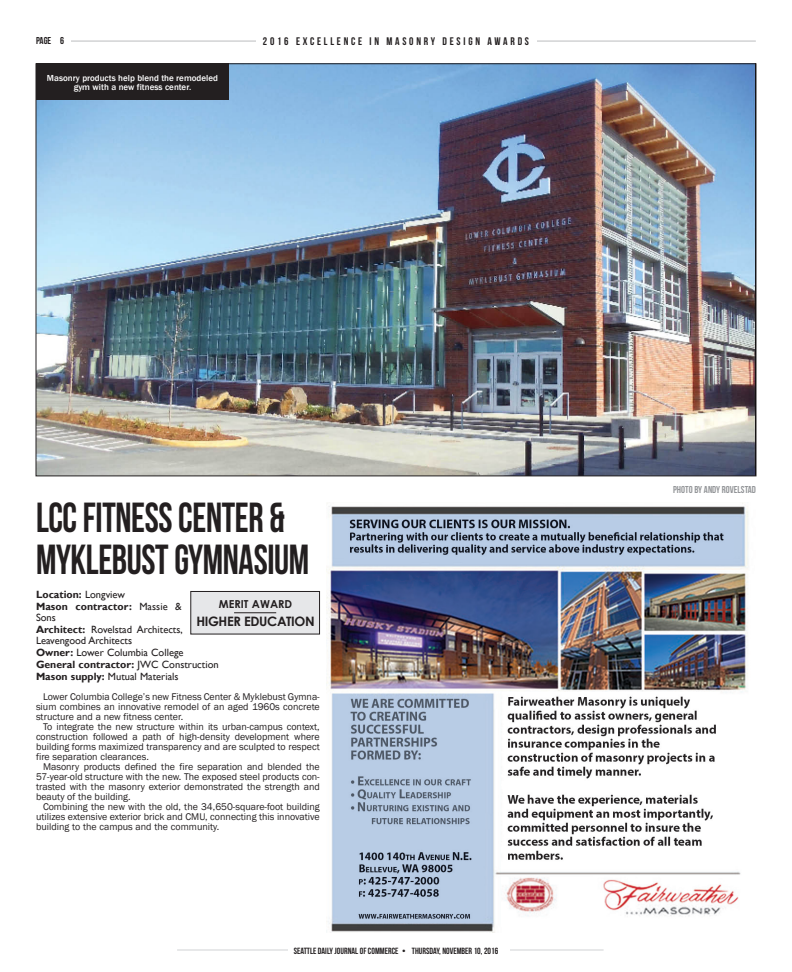
<style>
.page{position:relative;width:792px;height:972px;background:#fff}
.page>*{position:absolute;margin:0;border:0;box-sizing:border-box;transform-origin:0 0}
.NewsHead{font:42px/42px "Bebas Neue";letter-spacing:-.01em;color:#231f20;scale:.9 1}
.NewsBody{font:700 13px "Century Gothic";letter-spacing:-.03em;color:#231f20}
.t1{font:11px "Bebas Neue";letter-spacing:.25em;color:#231f20}
.NewsBody-2{font:700 11px "Century Gothic";color:#231f20}
.caption_long{font:10.5px/11px "Gill Sans";color:#231f20}
.caption_long-2{font:700 10.5px/11px "Gill Sans";color:#231f20}
.NewsBody-3{font:10px/10px "Franklin Gothic";color:#231f20;text-align:justify}
.NewsCutlineByline{font:10px "Bebas Neue";color:#939598}
.t2{font:10px "Bebas Neue";color:#231f20}
.NewsCutline{font:500 9px/9px "Franklin Gothic";color:#fff;text-align:center}
.t3{font:9px "Bebas Neue";color:#231f20}
.s1{font-weight:400}
.s2{font-weight:700}
</style>
<div class="page">
<hr style="left:36px;top:41px;width:720px;height:1px;background:#d1d2d4">
<div style="left:256px;top:36px;width:280px;height:12px;background:#fff"></div>
<div style="left:35px;top:36px;width:36px;height:13px;background:#fff"></div>
<hr style="left:177px;top:950px;width:427px;height:1px;background:#d1d2d4">
<div style="left:288px;top:942px;width:222px;height:18px;background:#fff"></div>
<img style="left:327px;top:503px;width:421px;height:429px">
<div style="left:191px;top:591px;width:129px;height:43px;background:#e6e7e9"></div>
<div style="left:191px;top:591px;width:129px;height:43px;border:1px solid #231f20"></div>
<img style="left:38px;top:66px;width:716px;height:408px">
<div style="left:36px;top:64px;width:193px;height:36px;background:#231f20"></div>
<hr style="left:234px;top:612px;width:42px;height:1px;background:#231f20">
<p class="t2" style="left:36px;top:35px;width:17px">PAGE</p>
<p class="t2" style="left:60px;top:35px;width:5px">6</p>
<p class="t1" style="left:263px;top:35px;width:268px">2016 EXCELLENCE IN MASONRY DESIGN AWARDS</p>
<p class="NewsCutline" style="left:47px;top:73px;width:173px">Masonry products help blend the remodeled gym with a new fitness center.</p>
<p class="NewsHead" style="left:36px;top:496px;width:305px">LCC FITNESS CENTER &amp;<br>MYKLEBUST GYMNASIUM</p>
<p class="NewsBody-2" style="left:219px;top:596px;width:75px">MERIT AWARD</p>
<p class="NewsBody" style="left:196px;top:612px;width:120px">HIGHER EDUCATION</p>
<p class="caption_long-2" style="left:36px;top:590px;width:91px">Location: <span class="s1">Longview</span></p>
<p class="caption_long-2" style="left:36px;top:602px;width:147px">Mason contractor: <span class="s1">Massie &amp;<br>Sons</span></p>
<p class="caption_long" style="left:36px;top:625px;width:148px"><span class="s2">Architect:</span> Rovelstad Architects,<br>Leavengood Architects</p>
<p class="caption_long" style="left:36px;top:648px;width:149px"><span class="s2">Owner:</span> Lower Columbia College</p>
<p class="caption_long-2" style="left:36px;top:660px;width:184px">General contractor: <span class="s1">JWC Construction</span></p>
<p class="caption_long" style="left:36px;top:672px;width:144px"><span class="s2">Mason supply:</span> Mutual Materials</p>
<p class="NewsBody-3" style="left:36px;top:692px;width:285px;text-indent:7px">Lower Columbia College’s new Fitness Center &amp; Myklebust Gymna&shy;sium combines an innovative remodel of an aged 1960s concrete structure and a new fitness center.</p>
<p class="NewsBody-3" style="left:36px;top:722px;width:285px;text-indent:7px">To integrate the new structure within its urban-campus context, construction followed a path of high-density development where building forms maximized transparency and are sculpted to respect fire separation clearances.</p>
<p class="NewsBody-3" style="left:36px;top:762px;width:285px;text-indent:7px">Masonry products defined the fire separation and blended the 57-year-old structure with the new. The exposed steel products con&shy;trasted with the masonry exterior demonstrated the strength and beauty of the building.</p>
<p class="NewsBody-3" style="left:36px;top:802px;width:285px;text-indent:7px">Combining the new with the old, the 34,650-square-foot building utilizes extensive exterior brick and CMU, connecting this innovative building to the campus and the community.</p>
<p class="t3" style="left:294px;top:946px;width:206px">SEATTLE DAILY JOURNAL OF COMMERCE • THURSDAY, NOVEMBER 10, 2016</p>
<p class="NewsCutlineByline" style="left:673px;top:484px;width:84px">PHOTO BY ANDY ROVELSTAD</p>
</div>
